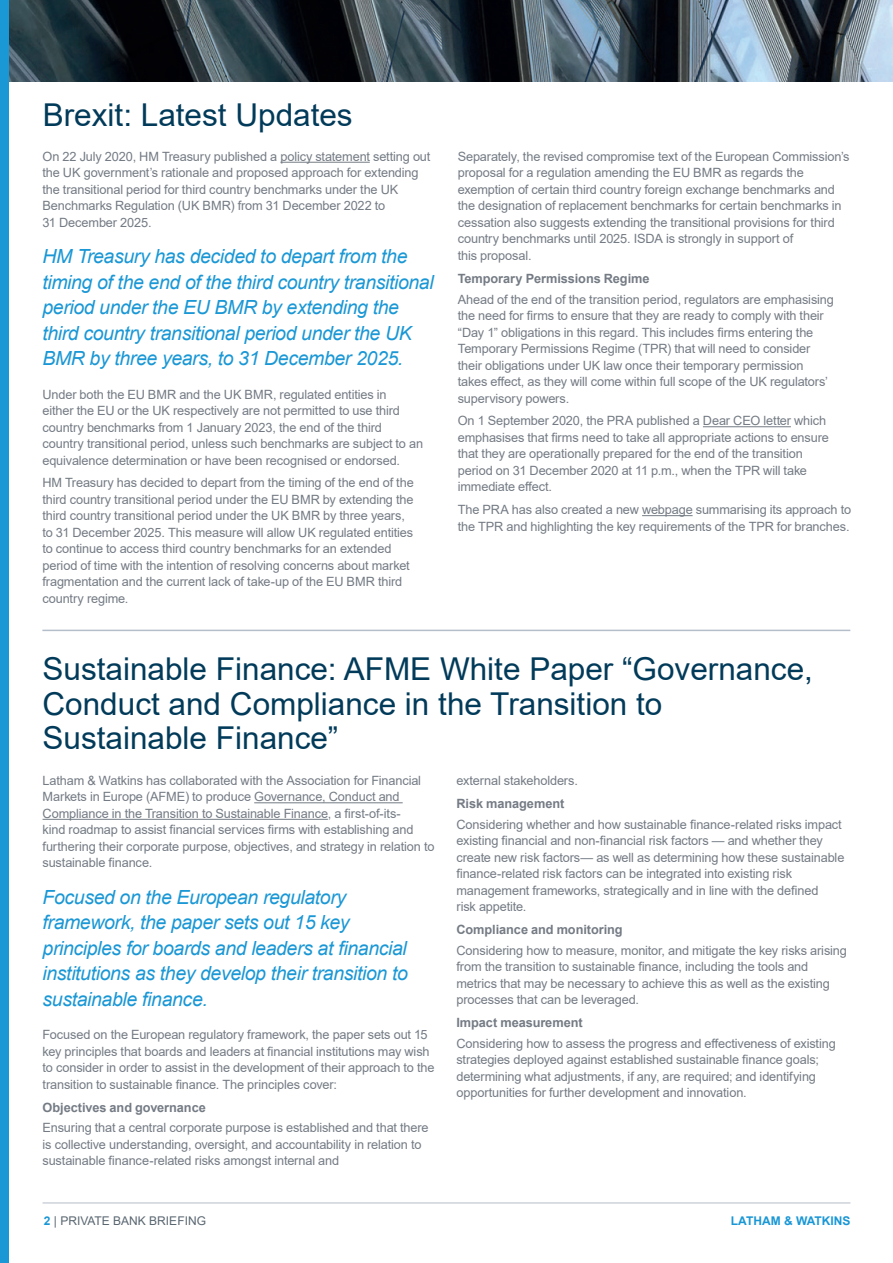
<style>
.page{position:relative;width:893px;height:1263px;background:#fff}
.page>*{position:absolute;margin:0;border:0;box-sizing:border-box;transform-origin:0 0}
.Heading{font:31.5px/34.5px "Arial";color:#023b5a}
.Pull_Quote{font:italic 19.5px/25.5px "Arial";letter-spacing:-.02em;color:#1a97d5}
.Body_Copy{font:12.75px/16.5px "Arial";letter-spacing:-.01em;color:#747b84}
.Sub_Heading{font:700 12.75px "Arial";letter-spacing:-.005em;color:#747b84}
.t1{font:12px "Arial";color:#596670}
.t2{font:700 12px "Arial";color:#1a97d5}
.s1{font-weight:700;color:#1a97d5}
</style>
<div class="page">
<hr style="left:43px;top:1202px;width:807px;height:1px;background:#b4becb">
<img style="left:9px;top:0;width:884px;height:81px">
<div style="left:0;top:0;width:9px;height:1263px;background:#1a97d5"></div>
<hr style="left:280px;top:162px;width:90px;height:1px;background:#747b84">
<hr style="left:703px;top:426px;width:88px;height:1px;background:#747b84">
<hr style="left:642px;top:515px;width:51px;height:1px;background:#747b84">
<hr style="left:42px;top:630px;width:808px;height:1px;background:#b4becb">
<hr style="left:254px;top:802px;width:149px;height:1px;background:#747b84">
<hr style="left:43px;top:819px;width:285px;height:1px;background:#747b84">
<p class="Heading" style="left:43px;top:98px;width:311px">Brexit: Latest Updates</p>
<p class="Body_Copy" style="left:42px;top:148px;width:389px">On 22 July 2020, HM Treasury published a policy statement setting out the UK government’s rationale and proposed approach for extending the transitional period for third country benchmarks under the UK Benchmarks Regulation (UK BMR) from 31 December 2022 to<br>31 December 2025.</p>
<p class="Pull_Quote" style="left:42px;top:244px;width:393px">HM Treasury has decided to depart from the timing of the end of the third country transitional period under the EU BMR by extending the third country transitional period under the UK BMR by three years, to 31 December 2025.</p>
<p class="Body_Copy" style="left:42px;top:386px;width:382px">Under both the EU BMR and the UK BMR, regulated entities in<br>either the EU or the UK respectively are not permitted to use third country benchmarks from 1 January 2023, the end of the third country transitional period, unless such benchmarks are subject to an equivalence determination or have been recognised or endorsed.</p>
<p class="Body_Copy" style="left:42px;top:475px;width:373px">HM Treasury has decided to depart from the timing of the end of the third country transitional period under the EU BMR by extending the third country transitional period under the UK BMR by three years, to 31 December 2025. This measure will allow UK regulated entities to continue to access third country benchmarks for an extended period of time with the intention of resolving concerns about market fragmentation and the current lack of take-up of the EU BMR third country regime.</p>
<p class="Body_Copy" style="left:458px;top:148px;width:393px">Separately, the revised compromise text of the European Commission’s proposal for a regulation amending the EU BMR as regards the exemption of certain third country foreign exchange benchmarks and the designation of replacement benchmarks for certain benchmarks in cessation also suggests extending the transitional provisions for third country benchmarks until 2025. ISDA is strongly in support of<br>this proposal.</p>
<p class="Sub_Heading" style="left:458px;top:269px;width:193px">Temporary Permissions Regime</p>
<p class="Body_Copy" style="left:458px;top:291px;width:378px">Ahead of the end of the transition period, regulators are emphasising the need for firms to ensure that they are ready to comply with their “Day 1” obligations in this regard. This includes firms entering the Temporary Permissions Regime (TPR) that will need to consider their obligations under UK law once their temporary permission takes effect, as they will come within full scope of the UK regulators’ supervisory powers.</p>
<p class="Body_Copy" style="left:458px;top:413px;width:373px">On 1 September 2020, the PRA published a Dear CEO letter which emphasises that firms need to take all appropriate actions to ensure that they are operationally prepared for the end of the transition period on 31 December 2020 at 11 p.m., when the TPR will take immediate effect.</p>
<p class="Body_Copy" style="left:458px;top:501px;width:395px">The PRA has also created a new webpage summarising its approach to the TPR and highlighting the key requirements of the TPR for branches.</p>
<p class="Heading" style="left:43px;top:652px;width:772px">Sustainable Finance: AFME White Paper “Governance,<br>Conduct and Compliance in the Transition to<br>Sustainable Finance”</p>
<p class="Body_Copy" style="left:43px;top:772px;width:393px">Latham &amp; Watkins has collaborated with the Association for Financial Markets in Europe (AFME) to produce Governance, Conduct and Compliance in the Transition to Sustainable Finance, a first-of-its-<br>kind roadmap to assist financial services firms with establishing and furthering their corporate purpose, objectives, and strategy in relation to sustainable finance.</p>
<p class="Pull_Quote" style="left:43px;top:884px;width:367px">Focused on the European regulatory framework, the paper sets out 15 key principles for boards and leaders at financial institutions as they develop their transition to sustainable finance.</p>
<p class="Body_Copy" style="left:43px;top:1026px;width:393px">Focused on the European regulatory framework, the paper sets out 15 key principles that boards and leaders at financial institutions may wish to consider in order to assist in the development of their approach to the transition to sustainable finance. The principles cover:</p>
<p class="Sub_Heading" style="left:43px;top:1098px;width:165px">Objectives and governance</p>
<p class="Body_Copy" style="left:43px;top:1119px;width:388px">Ensuring that a central corporate purpose is established and that there is collective understanding, oversight, and accountability in relation to sustainable finance-related risks amongst internal and</p>
<p class="Body_Copy" style="left:456px;top:772px;width:123px">external stakeholders.</p>
<p class="Sub_Heading" style="left:456px;top:794px;width:109px">Risk management</p>
<p class="Body_Copy" style="left:456px;top:816px;width:389px">Considering whether and how sustainable finance-related risks impact existing financial and non-financial risk factors — and whether they create new risk factors— as well as determining how these sustainable finance-related risk factors can be integrated into existing risk management frameworks, strategically and in line with the defined<br>risk appetite.</p>
<p class="Sub_Heading" style="left:456px;top:920px;width:168px">Compliance and monitoring</p>
<p class="Body_Copy" style="left:456px;top:942px;width:392px">Considering how to measure, monitor, and mitigate the key risks arising from the transition to sustainable finance, including the tools and metrics that may be necessary to achieve this as well as the existing processes that can be leveraged.</p>
<p class="Sub_Heading" style="left:456px;top:1014px;width:128px">Impact measurement</p>
<p class="Body_Copy" style="left:456px;top:1035px;width:381px">Considering how to assess the progress and effectiveness of existing strategies deployed against established sustainable finance goals; determining what adjustments, if any, are required; and identifying opportunities for further development and innovation.</p>
<p class="t1" style="left:44px;top:1212px;width:164px"><span class="s1">2</span> | PRIVATE BANK BRIEFING</p>
<p class="t2" style="left:731px;top:1212px;width:121px">LATHAM &amp; WATKINS</p>
</div>
